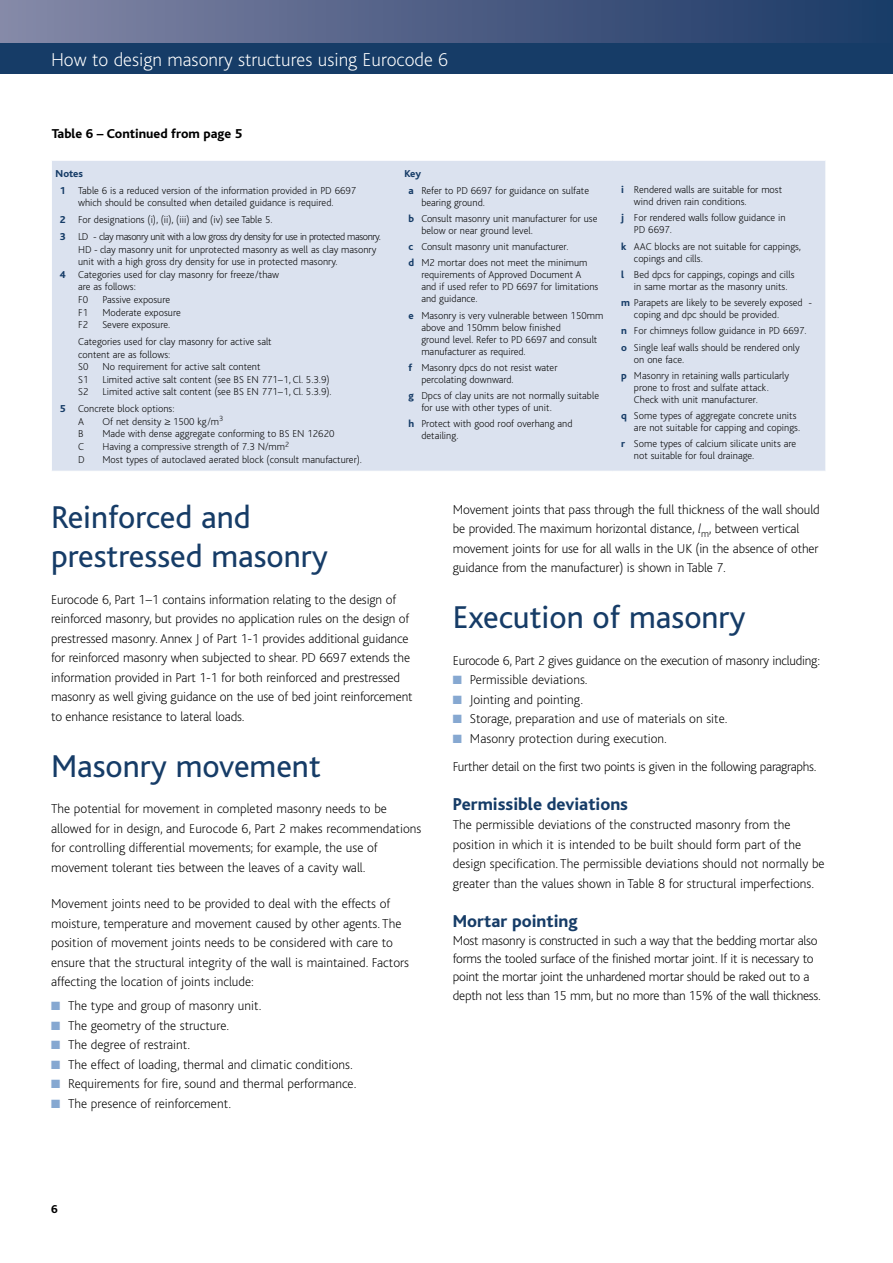
<style>
.page{position:relative;width:893px;height:1263px;background:#fff}
.page>*{position:absolute;margin:0;border:0;box-sizing:border-box;transform-origin:0 0}
.t1{font:33px/39px "Bliss";color:#163c67}
.t2{font:200 19.5px "Bliss";color:#fff}
.t3{font:800 18px "Bliss";color:#163c67}
.t4{font:200 13.5px/19.5px "Bliss";letter-spacing:-.01em;color:#000}
.t5{font:800 13.5px "Bliss";color:#000}
.t6{font:800 12px "Bliss";color:#000}
.t7{font:200 10.5px/12px "Bliss";color:#000}
.s1{font-weight:800;color:#163c67}
.s2{font-size:12px}
.s3{color:#86a8d1}
.s4{font-style:italic}
</style>
<div class="page">
<div style="left:0;top:43px;width:893px;height:31px;background:#163c67"></div>
<div style="left:0;top:0;width:893px;height:43px;background:linear-gradient(to right,#8487a6,#1a3865)"></div>
<div style="left:52px;top:161px;width:773px;height:310px;background:#dbe2ef"></div>
<h2 class="t2" style="left:51px;top:49px;width:399px">How to design masonry structures using Eurocode 6</h2>
<p class="t5" style="left:52px;top:126px;width:192px">Table 6 – Continued from page 5</p>
<p class="t7" style="left:60px;top:165px;width:298px;line-height:16.8px;text-indent:-4px"><span class="s1">Notes<br>1</span> Table 6 is a reduced version of the information provided in PD 6697</p>
<p class="t7" style="left:60px;top:195px;width:323px;line-height:16.8px;text-indent:18px">which should be consulted when detailed guidance is required.<br><span class="s1">2</span> For designations (i), (ii), (iii) and (iv) see Table 5.<br><span class="s1">3</span> LD - clay masonry unit with a low gross dry density for use in protected masonry.</p>
<p class="t7" style="left:78px;top:243px;width:300px">HD - clay masonry unit for unprotected masonry as well as clay masonry</p>
<p class="t7" style="left:78px;top:256px;width:261px">unit with a high gross dry density for use in protected masonry.</p>
<p class="t7" style="left:60px;top:269px;width:221px"><span class="s1">4</span> Categories used for clay masonry for freeze/thaw</p>
<p class="t7" style="left:78px;top:281px;width:59px">are as follows:</p>
<p class="t7" style="left:78px;top:294px;width:12px">F0</p>
<p class="t7" style="left:102px;top:294px;width:69px">Passive exposure</p>
<p class="t7" style="left:78px;top:306px;width:12px">F1</p>
<p class="t7" style="left:102px;top:306px;width:80px">Moderate exposure</p>
<p class="t7" style="left:78px;top:319px;width:12px">F2</p>
<p class="t7" style="left:78px;top:317px;width:195px;line-height:16.8px;text-indent:24px">Severe exposure.<br>Categories used for clay masonry for active salt</p>
<p class="t7" style="left:78px;top:348px;width:94px;line-height:12.6px">content are as follows:<br>S0</p>
<p class="t7" style="left:102px;top:361px;width:160px">No requirement for active salt content</p>
<p class="t7" style="left:78px;top:374px;width:12px">S1</p>
<p class="t7" style="left:102px;top:374px;width:229px">Limited active salt content (see BS EN 771–1, Cl. 5.3.9)</p>
<p class="t7" style="left:78px;top:386px;width:12px">S2</p>
<p class="t7" style="left:60px;top:384px;width:273px;line-height:16.8px;text-indent:43px">Limited active salt content (see BS EN 771–1, Cl. 5.3.9).<br><span class="s1">5</span> Concrete block options:</p>
<p class="t7" style="left:78px;top:416px;width:7px">A</p>
<p class="t7" style="left:102px;top:416px;width:122px">Of net density <span class="s2">≥</span> 1500 kg/m<sup>3</sup></p>
<p class="t7" style="left:78px;top:428px;width:7px">B</p>
<p class="t7" style="left:102px;top:428px;width:233px">Made with dense aggregate conforming to BS EN 12620</p>
<p class="t7" style="left:78px;top:441px;width:7px">C</p>
<p class="t7" style="left:102px;top:441px;width:188px">Having a compressive strength of 7.3 N/mm<sup>2</sup></p>
<p class="t7" style="left:78px;top:453px;width:8px">D</p>
<p class="t7" style="left:102px;top:453px;width:261px">Most types of autoclaved aerated block (consult manufacturer).</p>
<p class="t7" style="left:409px;top:165px;width:182px;line-height:16.8px;text-indent:-4px"><span class="s1">Key<br>a</span> Refer to PD 6697 for guidance on sulfate</p>
<p class="t7" style="left:409px;top:194px;width:190px;line-height:16.2px;text-indent:13px">bearing ground.<br><span class="s1">b</span> Consult masonry unit manufacturer for use</p>
<p class="t7" style="left:409px;top:223px;width:180px;line-height:16.2px;text-indent:13px">below or near ground level.<br><span class="s1">c</span> Consult masonry unit manufacturer.<br><span class="s1">d</span> M2 mortar does not meet the minimum</p>
<p class="t7" style="left:421px;top:269px;width:179px">requirements of Approved Document A and if used refer to PD 6697 for limitations and guidance.</p>
<p class="t7" style="left:421px;top:309px;width:183px;text-indent:-13px"><span class="s1">e</span> Masonry is very vulnerable between 150mm above and 150mm below finished<br>ground level. Refer to PD 6697 and consult manufacturer as required.</p>
<p class="t7" style="left:421px;top:362px;width:138px;text-indent:-13px"><span class="s1">f</span> Masonry dpcs do not resist water percolating downward.</p>
<p class="t7" style="left:421px;top:390px;width:179px;text-indent:-13px"><span class="s1">g</span> Dpcs of clay units are not normally suitable for use with other types of unit.</p>
<p class="t7" style="left:421px;top:418px;width:153px;text-indent:-13px"><span class="s1">h</span> Protect with good roof overhang and detailing.</p>
<p class="t7" style="left:634px;top:184px;width:150px;text-indent:-13px"><span class="s1">i</span> Rendered walls are suitable for most wind driven rain conditions.</p>
<p class="t7" style="left:634px;top:212px;width:153px;text-indent:-13px"><span class="s1">j</span> For rendered walls follow guidance in<br>PD 6697.</p>
<p class="t7" style="left:634px;top:240px;width:169px;text-indent:-13px"><span class="s1">k</span> AAC blocks are not suitable for cappings, copings and cills.</p>
<p class="t7" style="left:621px;top:269px;width:175px;text-align:center"><span class="s1">l</span> Bed dpcs for cappings, copings and cills in same mortar as the masonry units.</p>
<p class="t7" style="left:634px;top:297px;width:180px;text-indent:-13px"><span class="s1">m</span> Parapets are likely to be severely exposed - coping and dpc should be provided.</p>
<p class="t7" style="left:621px;top:323px;width:187px;line-height:16.2px"><span class="s1">n</span> For chimneys follow guidance in PD 6697. <span class="s1">o</span> Single leaf walls should be rendered only</p>
<p class="t7" style="left:621px;top:351px;width:169px;line-height:16.2px;text-indent:13px">on one face.<br><span class="s1">p</span> Masonry in retaining walls particularly</p>
<p class="t7" style="left:634px;top:382px;width:136px">prone to frost and sulfate attack.<br>Check with unit manufacturer.</p>
<p class="t7" style="left:634px;top:410px;width:168px;text-indent:-13px"><span class="s1">q</span> Some types of aggregate concrete units are not suitable for capping and copings.</p>
<p class="t7" style="left:634px;top:438px;width:164px;text-indent:-13px"><span class="s1">r</span> Some types of calcium silicate units are not suitable for foul drainage.</p>
<h1 class="t1" style="left:51px;top:499px;width:278px">Reinforced and prestressed masonry</h1>
<p class="t4" style="left:51px;top:590px;width:363px">Eurocode 6, Part 1–1 contains information relating to the design of reinforced masonry, but provides no application rules on the design of prestressed masonry. Annex J of Part 1-1 provides additional guidance for reinforced masonry when subjected to shear. PD 6697 extends the information provided in Part 1-1 for both reinforced and prestressed masonry as well giving guidance on the use of bed joint reinforcement to enhance resistance to lateral loads.</p>
<h1 class="t1" style="left:51px;top:747px;width:271px">Masonry movement</h1>
<p class="t4" style="left:51px;top:800px;width:372px">The potential for movement in completed masonry needs to be allowed for in design, and Eurocode 6, Part 2 makes recommendations for controlling differential movements; for example, the use of movement tolerant ties between the leaves of a cavity wall.</p>
<p class="t4" style="left:51px;top:894px;width:359px">Movement joints need to be provided to deal with the effects of moisture, temperature and movement caused by other agents. The position of movement joints needs to be considered with care to ensure that the structural integrity of the wall is maintained. Factors affecting the location of joints include:</p>
<p class="t4" style="left:51px;top:996px;width:212px"><span class="s3">■</span> The type and group of masonry unit.</p>
<p class="t4" style="left:51px;top:1016px;width:180px"><span class="s3">■</span> The geometry of the structure.</p>
<p class="t4" style="left:51px;top:1035px;width:141px"><span class="s3">■</span> The degree of restraint.</p>
<p class="t4" style="left:51px;top:1055px;width:303px"><span class="s3">■</span> The effect of loading, thermal and climatic conditions.</p>
<p class="t4" style="left:51px;top:1074px;width:307px"><span class="s3">■</span> Requirements for fire, sound and thermal performance.</p>
<p class="t4" style="left:51px;top:1094px;width:182px"><span class="s3">■</span> The presence of reinforcement.</p>
<p class="t4" style="left:453px;top:500px;width:368px">Movement joints that pass through the full thickness of the wall should be provided. The maximum horizontal distance, <span class="s4">l</span><sub>m</sub>, between vertical movement joints for use for all walls in the UK (in the absence of other guidance from the manufacturer) is shown in Table 7.</p>
<h1 class="t1" style="left:453px;top:598px;width:294px">Execution of masonry</h1>
<p class="t4" style="left:453px;top:651px;width:369px">Eurocode 6, Part 2 gives guidance on the execution of masonry including:</p>
<p class="t4" style="left:453px;top:670px;width:136px"><span class="s3">■</span> Permissible deviations.</p>
<p class="t4" style="left:453px;top:690px;width:132px"><span class="s3">■</span> Jointing and pointing.</p>
<p class="t4" style="left:453px;top:709px;width:276px"><span class="s3">■</span> Storage, preparation and use of materials on site.</p>
<p class="t4" style="left:453px;top:724px;width:365px;line-height:28px"><span class="s3">■</span> Masonry protection during execution.<br>Further detail on the first two points is given in the following paragraphs.</p>
<h3 class="t3" style="left:453px;top:794px;width:177px">Permissible deviations</h3>
<p class="t4" style="left:453px;top:815px;width:373px">The permissible deviations of the constructed masonry from the position in which it is intended to be built should form part of the design specification. The permissible deviations should not normally be greater than the values shown in Table 8 for structural imperfections.</p>
<h3 class="t3" style="left:453px;top:911px;width:126px">Mortar pointing</h3>
<p class="t4" style="left:453px;top:931px;width:366px;line-height:18px">Most masonry is constructed in such a way that the bedding mortar also forms the tooled surface of the finished mortar joint. If it is necessary to point the mortar joint the unhardened mortar should be raked out to a</p>
<p class="t4" style="left:453px;top:986px;width:370px">depth not less than 15 mm, but no more than 15% of the wall thickness.</p>
<p class="t6" style="left:51px;top:1202px;width:8px">6</p>
</div>
